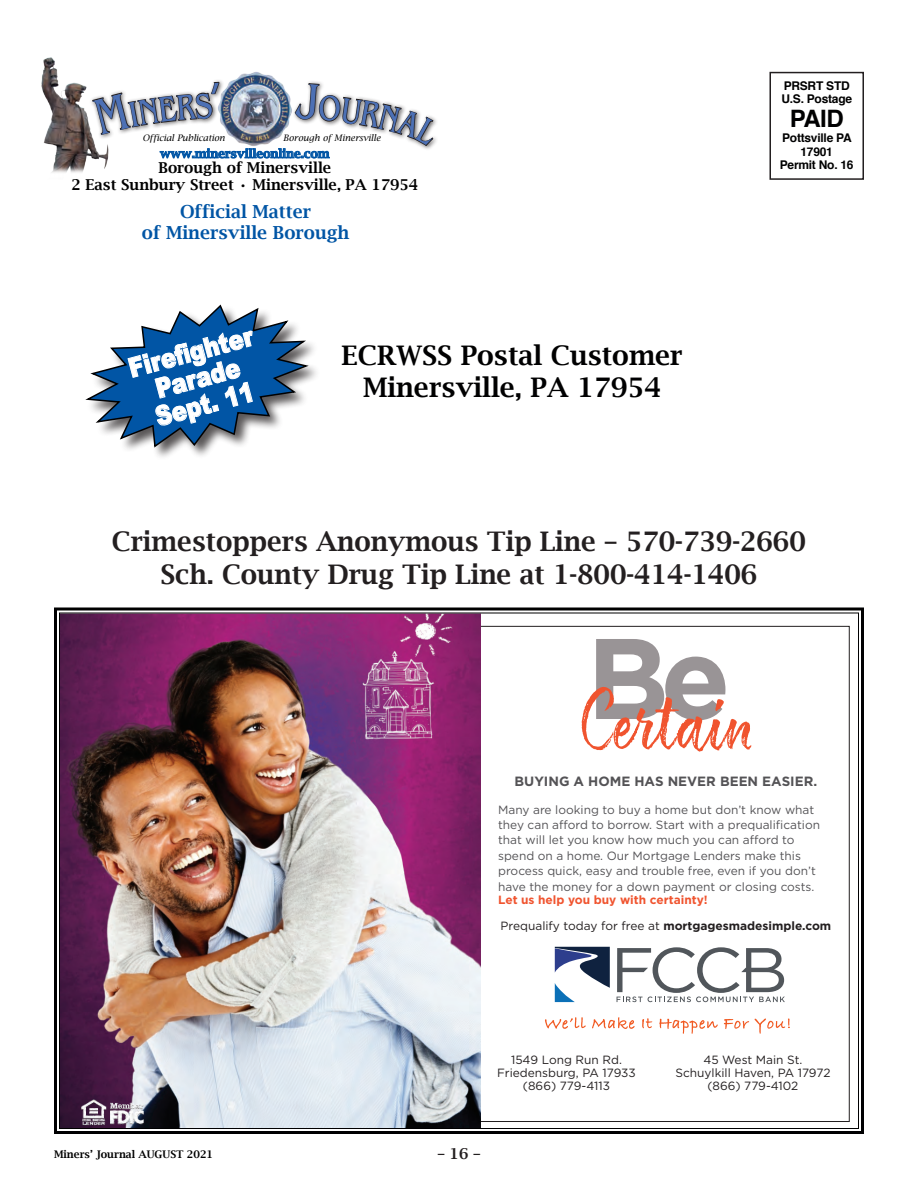
<style>
.page{position:relative;width:918px;height:1188px;background:#fff}
.page>*{position:absolute;margin:0;border:0;box-sizing:border-box;transform-origin:0 0}
.t1{font:600 27px/33px "Lucida Bright";color:#231f20;text-align:center}
.t2{font:600 27px/32.4px "Lucida Bright";color:#000001;text-align:center}
.t3{font:900 27px/27px "Arial";color:#fff;text-align:center;scale:.83 1}
.t4{font:700 24px "Helvetica";color:#000001}
.t5{font:600 18px/21px "Lucida Bright";color:#0155a5;text-align:center}
.t6{font:600 15px "Lucida Bright";color:#000001}
.t7{font:600 15px "Lucida Bright";color:#231f20}
.t8{font:700 13.35px "Gotham";color:#545356}
.t9{font:700 12px/13.5px "Helvetica";letter-spacing:-.02em;color:#000001}
.t10{font:600 12px "Lucida Bright";color:#0155a5}
.t11{font:11.85px/15.5px "Gotham";color:#545356}
.t12{font:11.85px/12.8px "Gotham";color:#231f20;text-align:center}
.t13{font:700 11.85px/26px "Gotham";color:#f0542f}
.t14{font:600 10.5px "Lucida Bright";color:#000001}
.t15{font:italic 9px "Lucida Bright";color:#000001}
.s1{font-weight:400;color:#231f20}
.s2{color:#231f20}
</style>
<div class="page">
<div style="left:769px;top:72px;width:95px;height:108px;border:2px solid #231f20"></div>
<img style="left:41px;top:57px;width:67px;height:116px">
<img style="left:237px;top:72px;width:38px;height:7px">
<div style="left:90px;top:79px;width:349px;height:73px;background:#231f20;opacity:.75"></div>
<div style="left:86px;top:305px;width:236px;height:156px;background:#231f20;opacity:.75"></div>
<svg style="left:85px;top:304px;width:226px;height:145px"></svg>
<img style="left:54px;top:607px;width:810px;height:527px">
<svg style="left:91px;top:81px;width:348px;height:78px"></svg>
<p class="t15" style="left:143px;top:133px;width:84px">Official Publication</p>
<p class="t15" style="left:283px;top:133px;width:99px">Borough of Minersville</p>
<p class="t10" style="left:160px;top:147px;width:171px">www.minersvilleonline.com</p>
<p class="t9" style="left:781px;top:79px;width:72px">PRSRT STD<br>U.S. Postage</p>
<h2 class="t4" style="left:790px;top:100px;width:56px">PAID</h2>
<p class="t9" style="left:782px;top:132px;width:71px;text-align:center">Pottsville PA<br>17901</p>
<p class="t6" style="left:158px;top:159px;width:174px">Borough of Minersville</p>
<p class="t9" style="left:780px;top:159px;width:75px">Permit No. 16</p>
<p class="t6" style="left:72px;top:176px;width:348px">2 East Sunbury Street • Minersville, PA 17954</p>
<h3 class="t5" style="left:142px;top:201px;width:209px">Official Matter<br>of Minersville Borough</h3>
<h1 class="t3" style="left:125px;top:355px;width:156px;rotate:-15deg">Firefi ghter<br>Parade<br>Sept. 11</h1>
<h1 class="t2" style="left:342px;top:339px;width:343px">ECRWSS Postal Customer<br>Minersville, PA 17954</h1>
<h1 class="t1" style="left:112px;top:525px;width:696px">Crimestoppers Anonymous Tip Line – 570-739-2660<br>Sch. County Drug Tip Line at 1-800-414-1406</h1>
<p class="t8" style="left:515px;top:773px;width:304px">BUYING A HOME HAS NEVER BEEN EASIER.</p>
<p class="t11" style="left:498px;top:802px;width:323px">Many are looking to buy a home but don’t know what they can afford to borrow. Start with a prequalification that will let you know how much you can afford to spend on a home. Our Mortgage Lenders make this process quick, easy and trouble free, even if you don’t have the money for a down payment or closing costs.</p>
<p class="t13" style="left:498px;top:886px;width:335px">Let us help you buy with certainty!<br><span class="s1">Prequalify today for free at</span> <span class="s2">mortgagesmadesimple.com</span></p>
<p class="t12" style="left:497px;top:1053px;width:140px">1549 Long Run Rd.<br>Friedensburg, PA 17933 (866) 779-4113</p>
<p class="t12" style="left:675px;top:1053px;width:157px">45 West Main St.<br>Schuylkill Haven, PA 17972 (866) 779-4102</p>
<p class="t14" style="left:54px;top:1149px;width:102px">Miners’ Journal AUGUS</p>
<p class="t14" style="left:176px;top:1149px;width:38px">T 2021</p>
<p class="t7" style="left:437px;top:1145px;width:45px">– 16 –</p>
</div>
